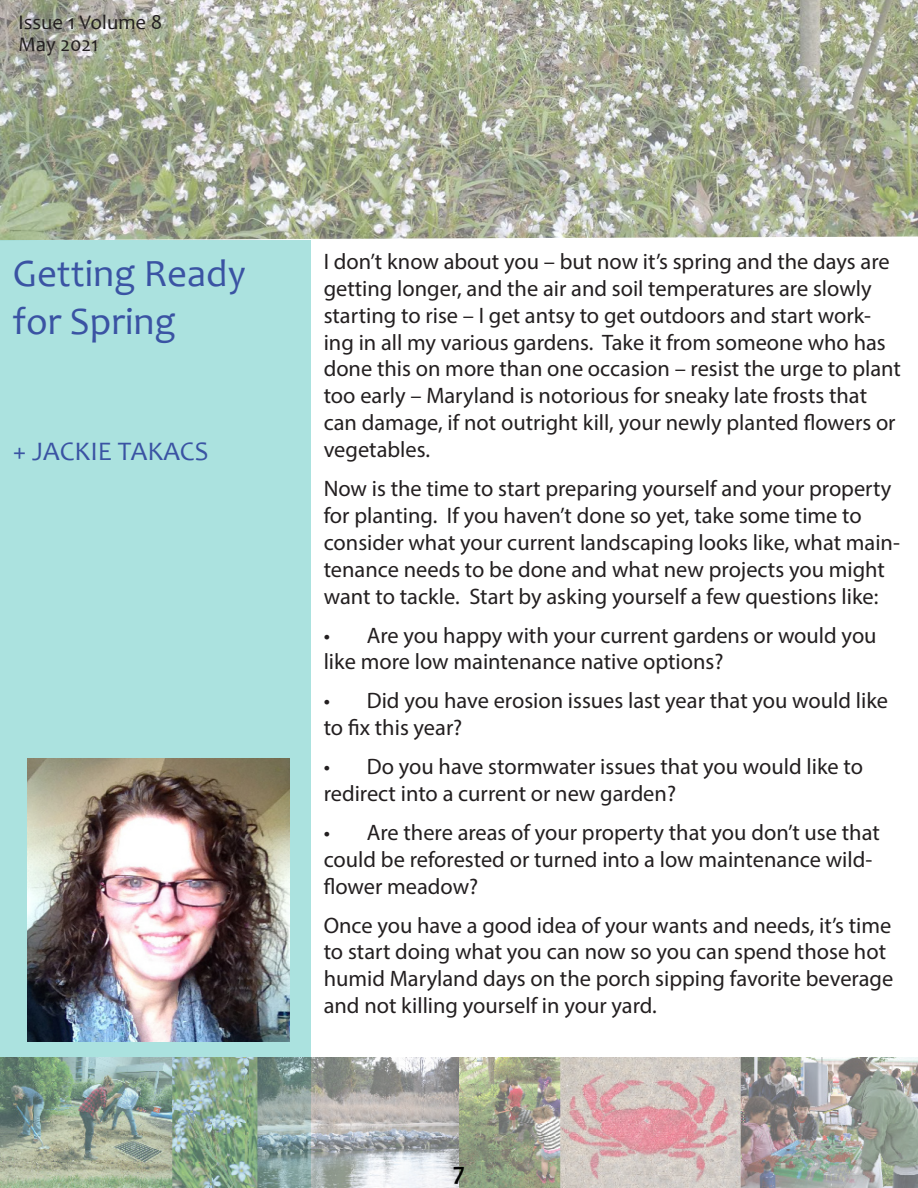
<style>
.page{position:relative;width:918px;height:1188px;background:#fff}
.page>*{position:absolute;margin:0;border:0;box-sizing:border-box;transform-origin:0 0}
.Summary_Bar_Header{font:38.85px/48.2px "Candara";color:#3a53a3}
.Summary_Bar_Header-2{font:26.85px "Candara";color:#3a53a3}
.t1{font:700 25.35px "Candara";color:#000}
.No_Spacing{font:22.35px/26.8px "Myriad Pro";color:#231f20}
.t2{font:20.85px/22.4px "Candara";color:#231f20}
</style>
<div class="page">
<img style="left:0;top:0;width:918px;height:240px">
<div style="left:0;top:240px;width:310px;height:948px;background:#abe2df"></div>
<img style="left:0;top:1058px;width:918px;height:130px">
<img style="left:27px;top:758px;width:263px;height:284px">
<p class="t2" style="left:18px;top:11px;width:146px">Issue 1 Volume 8<br>May 2021</p>
<p class="Summary_Bar_Header" style="left:13px;top:249px;width:234px">Getting Ready for Spring</p>
<p class="Summary_Bar_Header-2" style="left:13px;top:434px;width:197px">+ JACKIE TAKACS</p>
<p class="No_Spacing" style="left:324px;top:248px;width:579px">I don’t know about you – but now it’s spring and the days are getting longer, and the air and soil temperatures are slowly starting to rise – I get antsy to get outdoors and start work&shy;ing in all my various gardens. Take it from someone who has done this on more than one occasion – resist the urge to plant too early – Maryland is notorious for sneaky late frosts that can damage, if not outright kill, your newly planted flowers or vegetables.</p>
<p class="No_Spacing" style="left:324px;top:475px;width:578px">Now is the time to start preparing yourself and your property for planting. If you haven’t done so yet, take some time to consider what your current landscaping looks like, what main&shy;tenance needs to be done and what new projects you might want to tackle. Start by asking yourself a few questions like:</p>
<p class="No_Spacing" style="left:324px;top:621px;width:554px">• Are you happy with your current gardens or would you like more low maintenance native options?</p>
<p class="No_Spacing" style="left:324px;top:687px;width:566px">• Did you have erosion issues last year that you would like to fix this year?</p>
<p class="No_Spacing" style="left:324px;top:753px;width:541px">• Do you have stormwater issues that you would like to redirect into a current or new garden?</p>
<p class="No_Spacing" style="left:324px;top:819px;width:558px">• Are there areas of your property that you don’t use that could be reforested or turned into a low maintenance wild&shy;flower meadow?</p>
<p class="No_Spacing" style="left:324px;top:911px;width:571px">Once you have a good idea of your wants and needs, it’s time to start doing what you can now so you can spend those hot humid Maryland days on the porch sipping favorite beverage and not killing yourself in your yard.</p>
<p class="t1" style="left:453px;top:1156px;width:13px">7</p>
</div>
